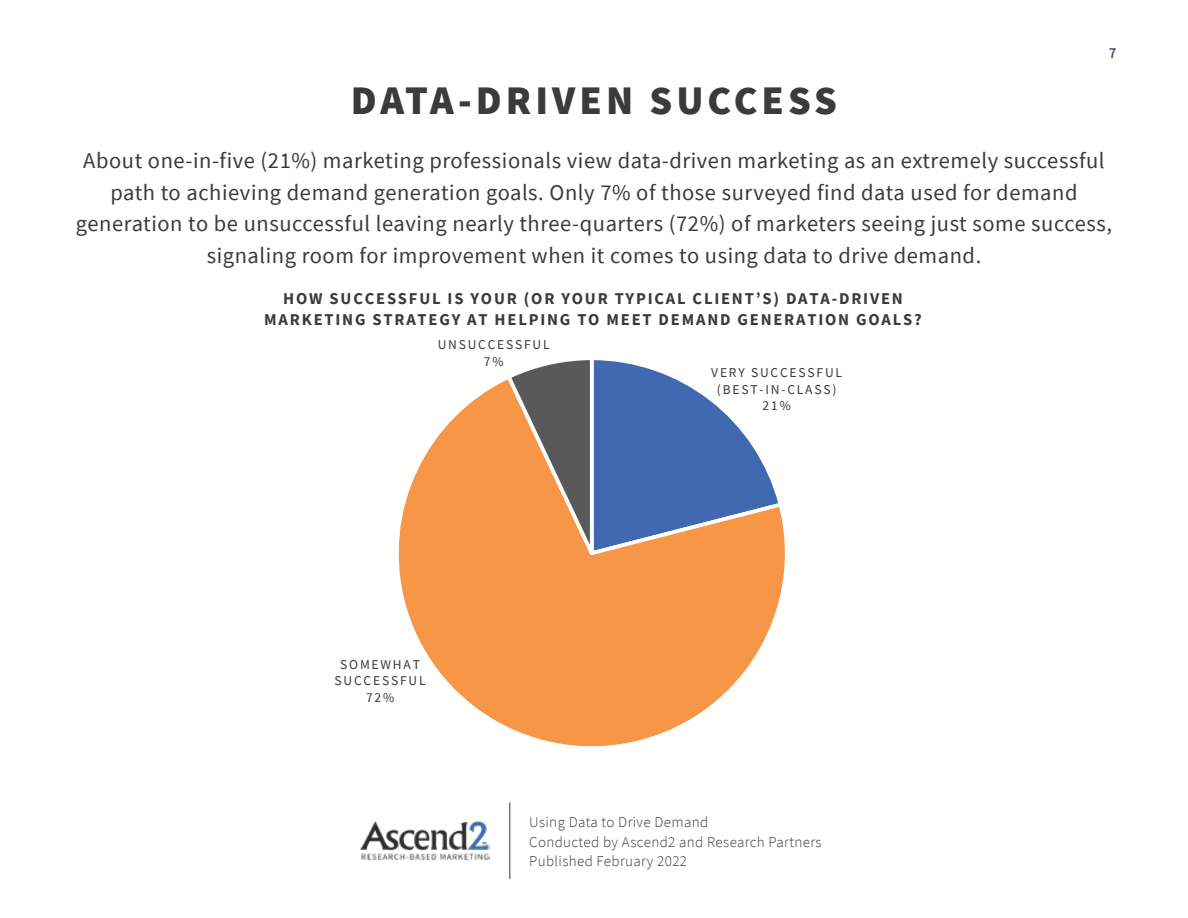
<style>
.page{position:relative;width:1188px;height:918px;background:#fff}
.page>*{position:absolute;margin:0;border:0;box-sizing:border-box;transform-origin:0 0}
.t1{font:900 40.5px "Source Sans Pro";letter-spacing:.1em;color:#3b3a3c}
.t2{font:22.5px/31.5px "Source Sans Pro";letter-spacing:.025em;color:#3b3a3c;text-align:center}
.t3{font:700 16.5px/21px "Source Sans Pro";letter-spacing:.11em;color:#3b3a3c;text-align:center}
.t4{font:300 15px/19.5px "Source Sans Pro";letter-spacing:.025em;color:#3b3a3c}
.t5{font:600 15px "Source Sans Pro";color:#475066}
.t6{font:13.5px/16.5px "Source Sans Pro";letter-spacing:.135em;color:#3b3a3c;text-align:center}
</style>
<div class="page">
<img style="left:360px;top:821px;width:130px;height:40px">
<hr style="left:510px;top:802px;width:1px;height:77px;background:#3b3a3c">
<svg style="left:398px;top:381px;width:386px;height:366px"></svg>
<svg style="left:504px;top:360px;width:281px;height:210px"></svg>
<p class="t5" style="left:1109px;top:43px;width:9px">7</p>
<h1 class="t1" style="left:351px;top:73px;width:488px">DATA-DRIVEN SUCCESS</h1>
<p class="t2" style="left:76px;top:145px;width:1038px">About one-in-five (21%) marketing professionals view data-driven marketing as an extremely successful path to achieving demand generation goals. Only 7% of those surveyed find data used for demand generation to be unsuccessful leaving nearly three-quarters (72%) of marketers seeing just some success, signaling room for improvement when it comes to using data to drive demand.</p>
<p class="t3" style="left:264px;top:288px;width:659px">HOW SUCCESSFUL IS YOUR (OR YOUR TYPICAL CLIENT’S) DATA-DRIVEN<br>MARKETING STRATEGY AT HELPING TO MEET DEMAND GENERATION GOALS?</p>
<p class="t6" style="left:438px;top:337px;width:113px">UNSUCCESSFUL<br>7%</p>
<p class="t6" style="left:711px;top:364px;width:132px">VERY SUCCESSFUL (BEST-IN-CLASS)<br>21%</p>
<p class="t6" style="left:335px;top:656px;width:92px">SOMEWHAT<br>SUCCESSFUL<br>72%</p>
<p class="t4" style="left:529px;top:813px;width:294px">Using Data to Drive Demand<br>Conducted by Ascend2 and Research Partners<br>Published February 2022</p>
</div>
